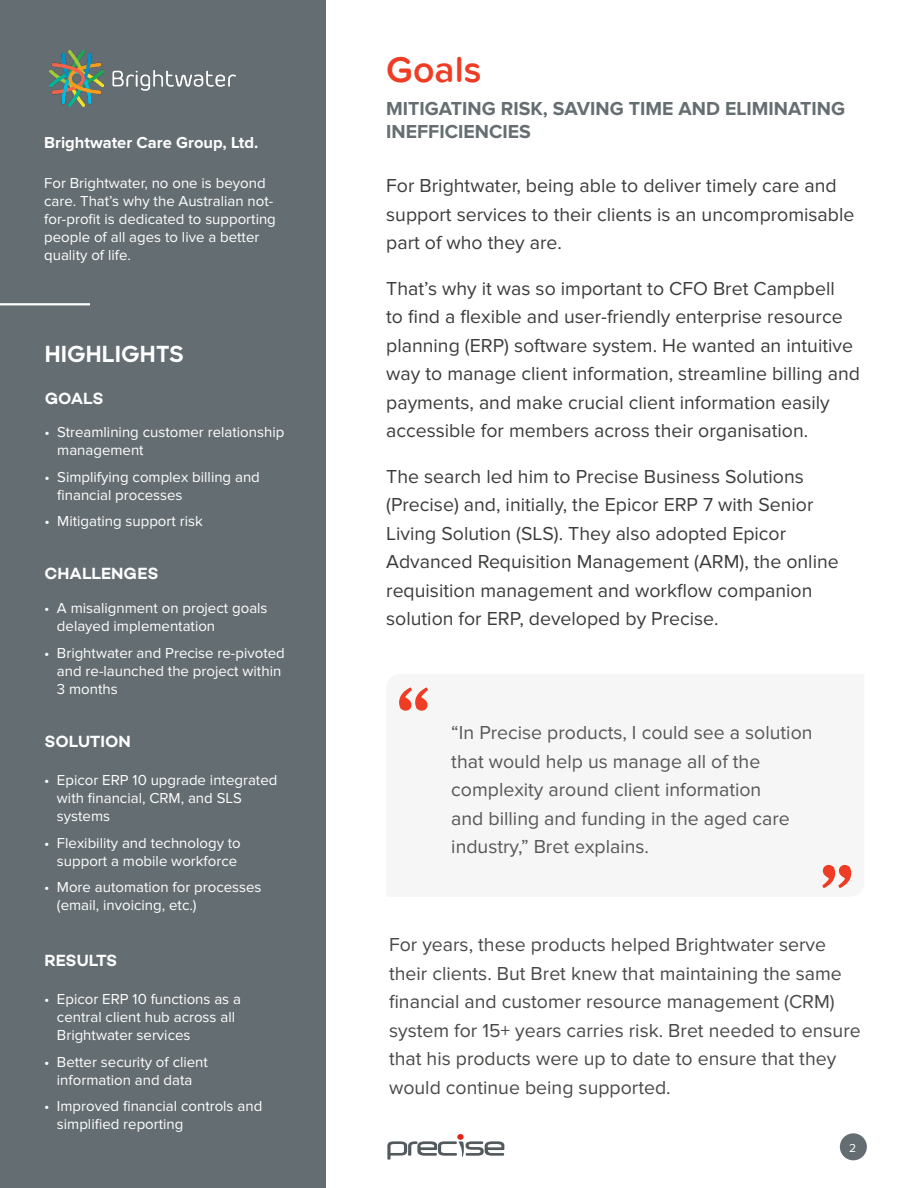
<style>
.page{position:relative;width:918px;height:1188px;background:#fff}
.page>*{position:absolute;margin:0;border:0;box-sizing:border-box;transform-origin:0 0}
.t1{font:700 75px "Source Serif Pro";color:#ee3d24}
.t2{font:600 37.5px "Proxima Nova Soft";color:#ee3d24}
.t3{font:700 22.5px "Sharp Sans";color:#fff}
.t4{font:19.5px/28.5px "Proxima Nova";color:#3c3c3b}
.t5{font:19.5px/28.5px "Proxima Nova";color:#494948}
.t6{font:19.5px/28.5px "Proxima Nova";color:#575756}
.t7{font:700 19.5px/23.4px "Proxima Nova";color:#656e71}
.t8{font:600 16.5px "Campton";color:#fff}
.t9{font:700 16.5px "Proxima Nova";color:#fff}
.t10{font:15px/18px "Proxima Nova";color:#fff}
.t11{font:12px "Proxima Nova";color:#fff}
</style>
<div class="page">
<div style="left:0;top:0;width:326px;height:1188px;background:#646d71"></div>
<div style="left:840px;top:1133px;width:27px;height:27px;background:#646d71;border-radius:50%"></div>
<svg style="left:387px;top:1141px;width:117px;height:19px"></svg>
<div style="left:457px;top:1134px;width:7px;height:6px;background:#e42313;border-radius:50%"></div>
<img style="left:50px;top:51px;width:185px;height:55px">
<hr style="left:0;top:303px;width:90px;height:2px;background:#fff">
<p class="t9" style="left:44px;top:135px;width:216px">Brightwater Care Group, Ltd.</p>
<p class="t10" style="left:44px;top:174px;width:233px">For Brightwater, no one is beyond care. That’s why the Australian not&shy;for-profit is dedicated to supporting people of all ages to live a better quality of life.</p>
<h3 class="t3" style="left:45px;top:337px;width:141px">HIGHLIGHTS</h3>
<p class="t8" style="left:45px;top:387px;width:60px">GOALS</p>
<p class="t10" style="left:57px;top:424px;width:229px;text-indent:-13px">• Streamlining customer relationship management</p>
<p class="t10" style="left:57px;top:468px;width:204px;text-indent:-13px">• Simplifying complex billing and financial processes</p>
<p class="t10" style="left:44px;top:513px;width:160px">• Mitigating support risk</p>
<p class="t8" style="left:44px;top:563px;width:115px">CHALLENGES</p>
<p class="t10" style="left:57px;top:599px;width:212px;text-indent:-13px">• A misalignment on project goals delayed implementation</p>
<p class="t10" style="left:57px;top:644px;width:229px;text-indent:-13px">• Brightwater and Precise re-pivoted and re-launched the project within<br>3 months</p>
<p class="t8" style="left:44px;top:731px;width:88px">SOLUTION</p>
<p class="t10" style="left:57px;top:772px;width:222px;text-indent:-13px">• Epicor ERP 10 upgrade integrated with financial, CRM, and SLS systems</p>
<p class="t10" style="left:44px;top:834px;width:198px;text-align:right">• Flexibility and technology to support a mobile workforce</p>
<p class="t10" style="left:57px;top:879px;width:206px;text-indent:-13px">• More automation for processes (email, invoicing, etc.)</p>
<p class="t8" style="left:44px;top:950px;width:74px">RESULTS</p>
<p class="t10" style="left:57px;top:990px;width:186px;text-indent:-13px">• Epicor ERP 10 functions as a central client hub across all<br>Brightwater services</p>
<p class="t10" style="left:44px;top:1053px;width:165px;text-align:center">• Better security of client information and data</p>
<p class="t10" style="left:57px;top:1097px;width:207px;text-indent:-13px">• Improved financial controls and simplified reporting</p>
<h2 class="t2" style="left:386px;top:48px;width:97px">Goals</h2>
<h3 class="t7" style="left:386px;top:97px;width:460px">MITIGATING RISK, SAVING TIME AND ELIMINATING<br>INEFFICIENCIES</h3>
<h3 class="t4" style="left:386px;top:172px;width:470px">For Brightwater, being able to deliver timely care and support services to their clients is an uncompromisable part of who they are.</h3>
<p class="t4" style="left:386px;top:274px;width:475px">That’s why it was so important to CFO Bret Campbell<br>to find a flexible and user-friendly enterprise resource planning (ERP) software system. He wanted an intuitive way to manage client information, streamline billing and payments, and make crucial client information easily accessible for members across their organisation.</p>
<p class="t4" style="left:386px;top:462px;width:454px">The search led him to Precise Business Solutions (Precise) and, initially, the Epicor ERP 7 with Senior Living Solution (SLS). They also adopted Epicor Advanced Requisition Management (ARM), the online requisition management and workflow companion solution for ERP, developed by Precise.</p>
<h1 class="t1" style="left:397px;top:666px;width:34px">“</h1>
<h3 class="t6" style="left:451px;top:719px;width:363px">“In Precise products, I could see a solution that would help us manage all of the complexity around client information<br>and billing and funding in the aged care industry,” Bret explains.</h3>
<h1 class="t1" style="left:821px;top:843px;width:34px">”</h1>
<p class="t5" style="left:389px;top:931px;width:473px">For years, these products helped Brightwater serve their clients. But Bret knew that maintaining the same financial and customer resource management (CRM) system for 15+ years carries risk. Bret needed to ensure that his products were up to date to ensure that they would continue being supported.</p>
<p class="t11" style="left:849px;top:1141px;width:9px">2</p>
</div>
